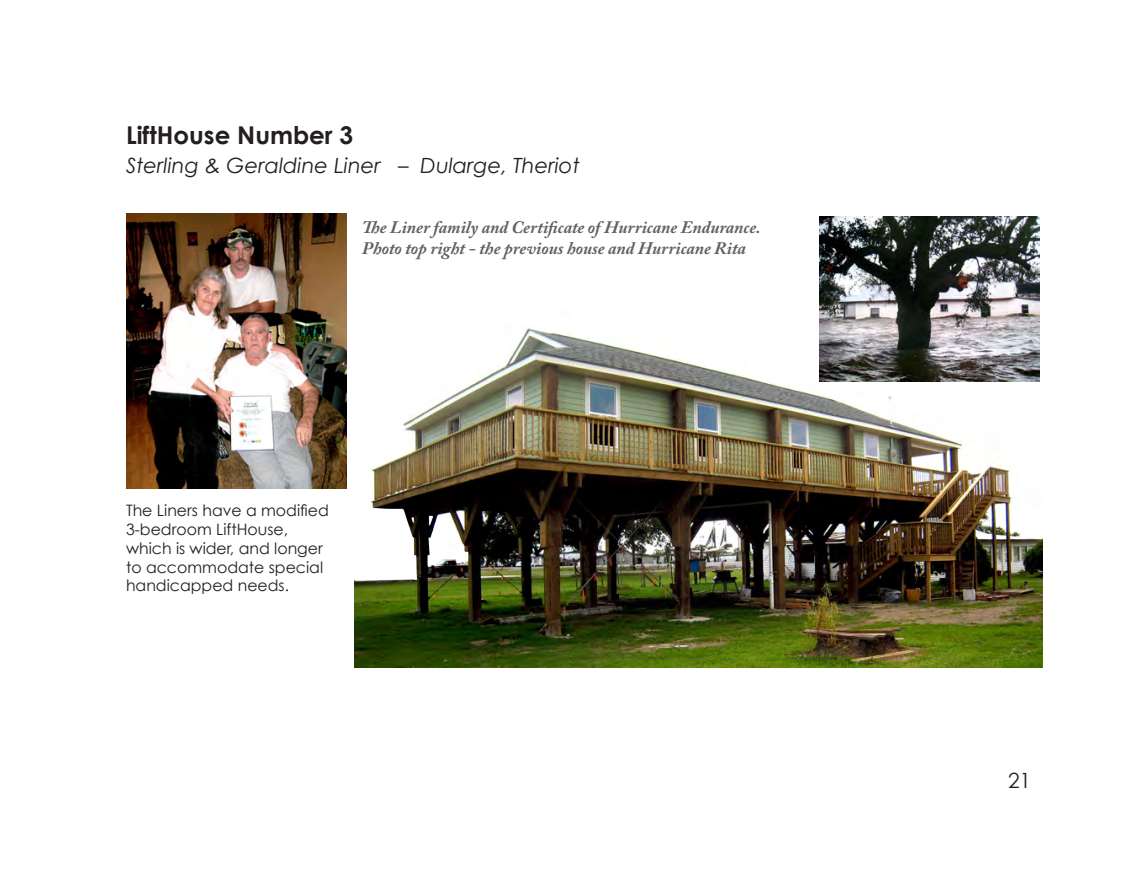
<style>
.page{position:relative;width:1134px;height:882px;background:#fff}
.page>*{position:absolute;margin:0;border:0;box-sizing:border-box;transform-origin:0 0}
.t1{font:700 24.5px "Century Gothic";color:#231f20}
.t2{font:italic 21px "Century Gothic";color:#231f20}
.t3{font:21px "Century Gothic";color:#231f20}
.t4{font:italic 700 17.5px "Adobe Caslon Pro";color:#616164}
.t5{font:15.75px/18.9px "Century Gothic";color:#231f20}
</style>
<div class="page">
<img style="left:354px;top:328px;width:688px;height:339px">
<img style="left:126px;top:214px;width:220px;height:274px">
<img style="left:819px;top:217px;width:221px;height:165px">
<p class="t1" style="left:126px;top:120px;width:229px">LiftHouse Number 3</p>
<p class="t2" style="left:126px;top:153px;width:455px">Sterling &amp; Geraldine Liner – Dularge, Theriot</p>
<p class="t4" style="left:362px;top:217px;width:400px">The Liner family and Certificate of Hurricane Endurance.</p>
<p class="t4" style="left:362px;top:238px;width:385px">Photo top right - the previous house and Hurricane Rita</p>
<p class="t5" style="left:126px;top:500px;width:204px">The Liners have a modified<br>3-bedroom LiftHouse, which is wider, and longer to accommodate special handicapped needs.</p>
<h2 class="t3" style="left:1008px;top:767px;width:25px">21</h2>
</div>
